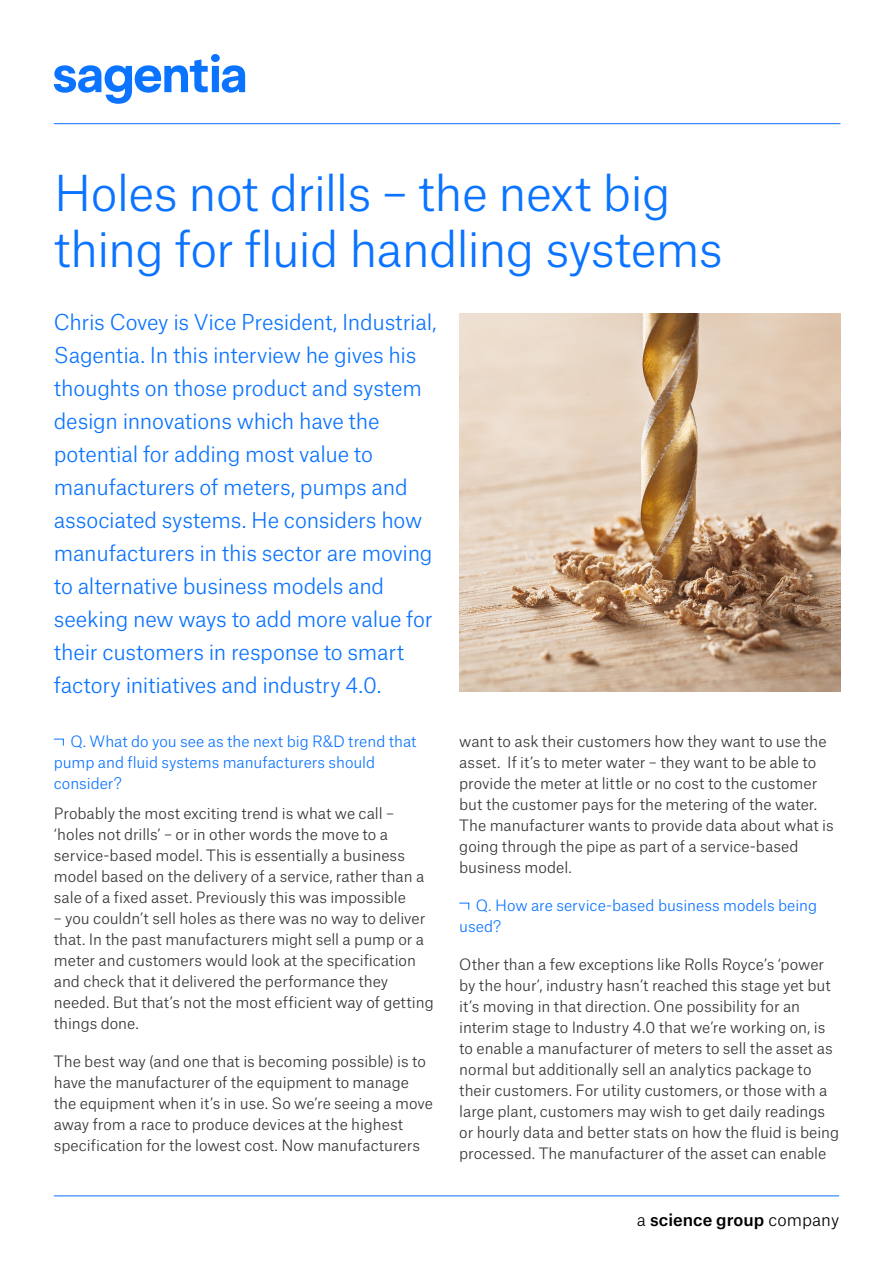
<style>
.page{position:relative;width:893px;height:1263px;background:#fff}
.page>*{position:absolute;margin:0;border:0;box-sizing:border-box;transform-origin:0 0}
.Intro_copy{font:300 47.4px/56.8px "Atlas Grotesk";letter-spacing:-.02em;color:#0a73ff}
.Intro_copy-2{font:300 21px/33px "Atlas Grotesk";letter-spacing:-.015em;color:#0a73ff}
.t1{font:500 16.5px "Atlas Grotesk";color:#000}
.Body_copy{font:300 15px/21px "Atlas Grotesk";color:#333}
.Body_copy-2{font:300 15px/21px "Atlas Grotesk";color:#0a73ff}
.s1{font-weight:300}
</style>
<div class="page">
<img style="left:459px;top:313px;width:381px;height:379px">
<svg style="left:53px;top:738px;width:11px;height:8px"></svg>
<svg style="left:459px;top:902px;width:10px;height:8px"></svg>
<hr style="left:54px;top:123px;width:786px;height:1px;background:#0a73ff">
<hr style="left:54px;top:1196px;width:785px;height:1px;background:#0a73ff">
<svg style="left:54px;top:54px;width:191px;height:50px"></svg>
<p class="Intro_copy" style="left:54px;top:160px;width:670px">Holes not drills – the next big thing for fluid handling systems</p>
<p class="Intro_copy-2" style="left:54px;top:304px;width:384px">Chris Covey is Vice President, Industrial, Sagentia. In this interview he gives his thoughts on those product and system design innovations which have the potential for adding most value to manufacturers of meters, pumps and associated systems. He considers how manufacturers in this sector are moving to alternative business models and seeking new ways to add more value for their customers in response to smart factory initiatives and industry 4.0.</p>
<p class="Body_copy-2" style="left:54px;top:730px;width:364px;text-indent:17px">Q. What do you see as the next big R&amp;D trend that pump and fluid systems manufacturers should consider?</p>
<p class="Body_copy" style="left:54px;top:801px;width:372px">Probably the most exciting trend is what we call – ‘holes not drills’ – or in other words the move to a service-based model. This is essentially a business model based on the delivery of a service, rather than a sale of a fixed asset. Previously this was impossible</p>
<p class="Body_copy" style="left:54px;top:906px;width:381px">– you couldn’t sell holes as there was no way to deliver that. In the past manufacturers might sell a pump or a meter and customers would look at the specification and check that it delivered the performance they needed. But that’s not the most efficient way of getting things done.</p>
<p class="Body_copy" style="left:54px;top:1049px;width:381px">The best way (and one that is becoming possible) is to have the manufacturer of the equipment to manage the equipment when it’s in use. So we’re seeing a move away from a race to produce devices at the highest specification for the lowest cost. Now manufacturers</p>
<p class="Body_copy" style="left:459px;top:730px;width:376px">want to ask their customers how they want to use the asset. If it’s to meter water – they want to be able to provide the meter at little or no cost to the customer but the customer pays for the metering of the water.<br>The manufacturer wants to provide data about what is going through the pipe as part of a service-based business model.</p>
<p class="Body_copy-2" style="left:459px;top:894px;width:359px;text-indent:17px">Q. How are service-based business models being used?</p>
<p class="Body_copy" style="left:459px;top:953px;width:381px">Other than a few exceptions like Rolls Royce’s ‘power by the hour’, industry hasn’t reached this stage yet but it’s moving in that direction. One possibility for an interim stage to Industry 4.0 that we’re working on, is to enable a manufacturer of meters to sell the asset as normal but additionally sell an analytics package to their customers. For utility customers, or those with a large plant, customers may wish to get daily readings or hourly data and better stats on how the fluid is being processed. The manufacturer of the asset can enable</p>
<p class="t1" style="left:636px;top:1206px;width:204px"><span class="s1">a</span> science group <span class="s1">company</span></p>
</div>
